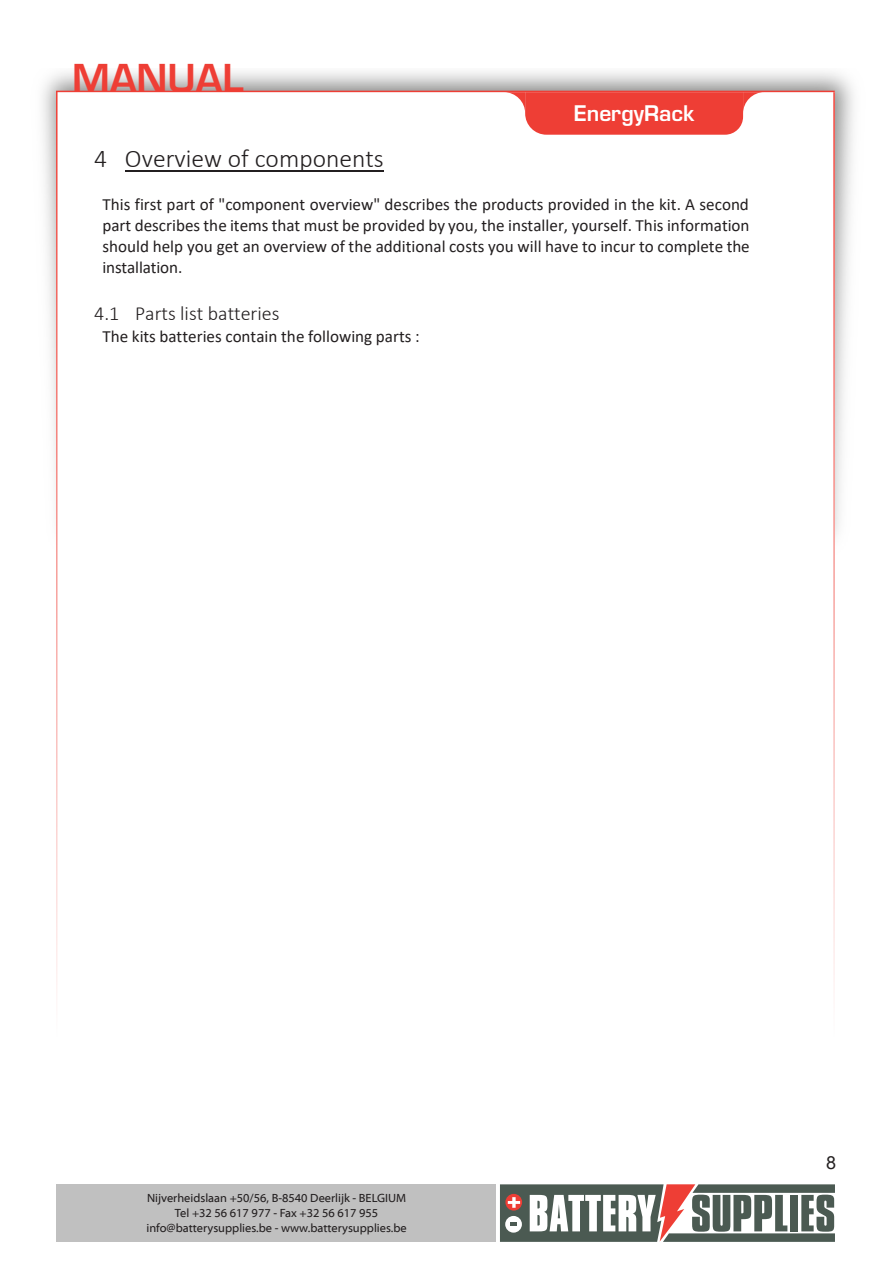
<style>
.page{position:relative;width:893px;height:1263px;background:#fff}
.page>*{position:absolute;margin:0;border:0;box-sizing:border-box;transform-origin:0 0}
.t1{font:600 37.5px "Eurostile LT Std";color:#ee3e35}
.t2{font:300 25.65px "Calibri";color:#231f20}
.t3{font:600 21px "Eurostile LT Std";color:#fff}
.t4{font:300 19.95px "Calibri";color:#231f20}
.t5{font:18px "Arial";color:#231f20}
.t6{font:17.1px/20.9px "Calibri";color:#231f20;text-align:justify}
.t7{font:12px/15px "Myriad Web Pro";color:#231f20;text-align:center}
</style>
<div class="page">
<div style="left:56px;top:1184px;width:783px;height:58px;background:#c0c0c0"></div>
<div style="left:496px;top:1184px;width:343px;height:58px;background:#fff"></div>
<svg style="left:500px;top:1184px;width:335px;height:58px"></svg>
<hr style="left:56px;top:91px;width:779px;height:1px;background:#ee3e35">
<hr style="left:56px;top:91px;width:2px;height:951px;background:#ee3e35">
<hr style="left:833px;top:92px;width:2px;height:950px;background:#ee3e35">
<svg style="left:504px;top:92px;width:260px;height:43px"></svg>
<hr style="left:125px;top:170px;width:259px;height:1px;background:#231f20">
<h1 class="t1" style="left:72px;top:54px;width:173px">MANUAL</h1>
<p class="t3" style="left:574px;top:100px;width:122px">EnergyRack</p>
<h2 class="t2" style="left:94px;top:142px;width:291px">4 Overview of components</h2>
<p class="t6" style="left:102px;top:193px;width:649px">This first part of "component overview" describes the products provided in the kit. A second part describes the items that must be provided by you, the installer, yourself. This information should help you get an overview of the additional costs you will have to incur to complete the installation.</p>
<p class="t4" style="left:94px;top:301px;width:187px">4.1 Parts list batteries</p>
<p class="t6" style="left:102px;top:325px;width:319px">The kits batteries contain the following parts :</p>
<p class="t7" style="left:146px;top:1191px;width:262px">Nijverheidslaan +50/56, B-8540 Deerlijk - BELGIUM<br>Tel +32 56 617 977 - Fax +32 56 617 955 info@batterysupplies.be - www.batterysupplies.be</p>
<p class="t5" style="left:826px;top:1150px;width:12px">8</p>
</div>
